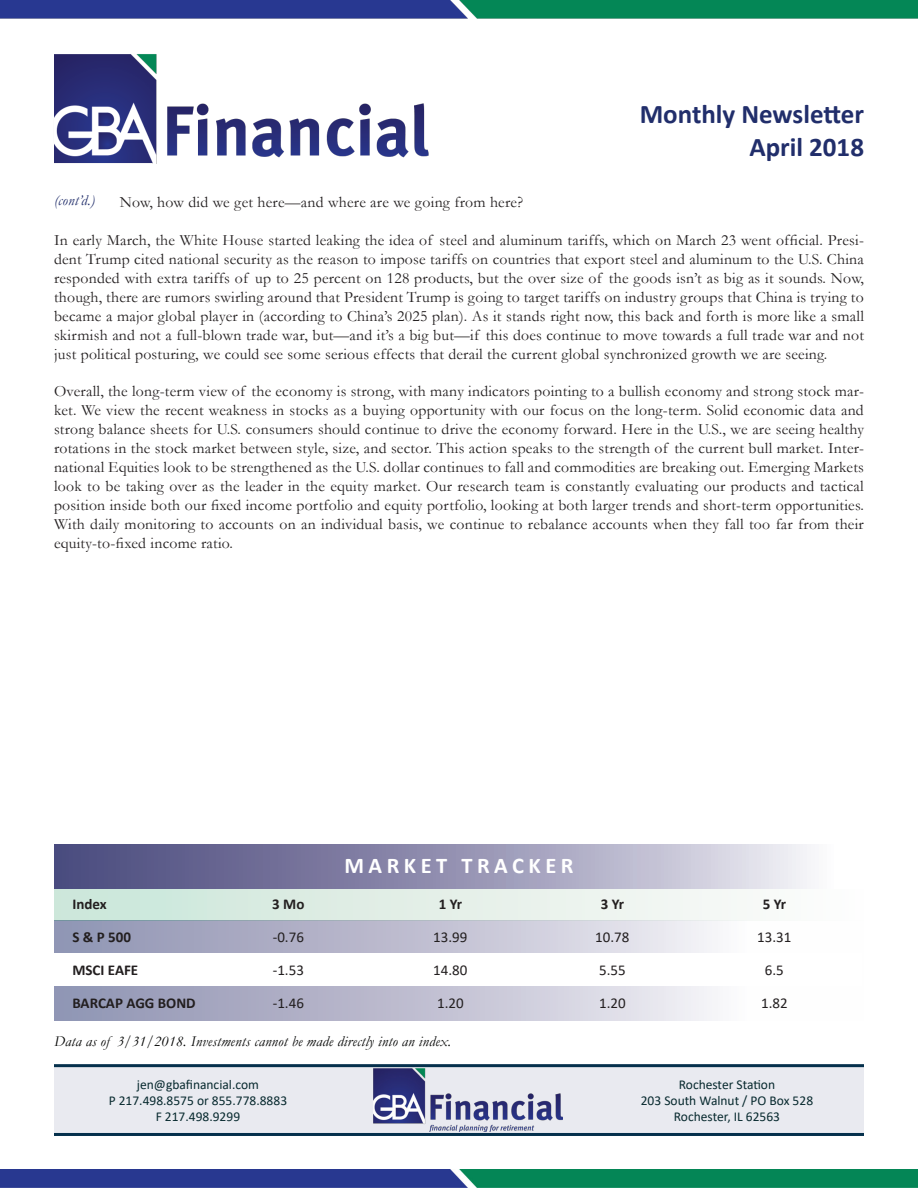
<style>
.page{position:relative;width:918px;height:1188px;background:#fff}
.page>*{position:absolute;margin:0;border:0;box-sizing:border-box;transform-origin:0 0}
.t1{font:700 27px "Calibri";color:#212e6b}
.t2{font:700 22.5px "Calibri";letter-spacing:.2em;color:#fff}
.t3{font:15.75px/18.9px "Garamond";letter-spacing:.015em;color:#231f20;text-align:justify}
.t4{font:italic 15px "Garamond";letter-spacing:.015em;color:#040504}
.t5{font:15px "Calibri";color:#231f20}
.t6{font:700 15px "Calibri";color:#231f20}
.t7{font:italic 15px "Garamond";color:#212e6b}
.t8{font:13.5px "Calibri";color:#082a2f}
</style>
<div class="page">
<div style="left:54px;top:920px;width:810px;height:100px;background:linear-gradient(to right,#8c8eae,#fff)"></div>
<div style="left:54px;top:888px;width:810px;height:32px;background:linear-gradient(to right,#cae5d8,#fefcfb)"></div>
<div style="left:54px;top:845px;width:810px;height:43px;background:linear-gradient(to right,#403e75,#f7f6fa)"></div>
<div style="left:52px;top:953px;width:810px;height:33px;background:#fff"></div>
<div style="left:54px;top:1066px;width:810px;height:67px;background:#e9eaf0"></div>
<hr style="left:54px;top:1133px;width:810px;height:3px;background:#05304c">
<hr style="left:54px;top:1064px;width:810px;height:3px;background:#05304c">
<img style="left:373px;top:1068px;width:190px;height:64px">
<img style="left:0;top:0;width:918px;height:164px">
<img style="left:0;top:1169px;width:918px;height:19px">
<p class="t1" style="left:640px;top:95px;width:226px">Monthly Newsletter</p>
<p class="t1" style="left:749px;top:128px;width:116px">April 2018</p>
<p class="t7" style="left:54px;top:191px;width:42px">(cont’d.)</p>
<p class="t3" style="left:120px;top:193px;width:405px">Now, how did we get here—and where are we going from here?</p>
<p class="t3" style="left:54px;top:230px;width:812px">In early March, the White House started leaking the idea of steel and aluminum tariffs, which on March 23 went official. Presi&shy;dent Trump cited national security as the reason to impose tariffs on countries that export steel and aluminum to the U.S. China responded with extra tariffs of up to 25 percent on 128 products, but the over size of the goods isn’t as big as it sounds. Now, though, there are rumors swirling around that President Trump is going to target tariffs on industry groups that China is trying to became a major global player in (according to China’s 2025 plan). As it stands right now, this back and forth is more like a small skirmish and not a full-blown trade war, but—and it’s a big but—if this does continue to move towards a full trade war and not just political posturing, we could see some serious effects that derail the current global synchronized growth we are seeing.</p>
<p class="t3" style="left:54px;top:382px;width:812px">Overall, the long-term view of the economy is strong, with many indicators pointing to a bullish economy and strong stock mar&shy;ket. We view the recent weakness in stocks as a buying opportunity with our focus on the long-term. Solid economic data and strong balance sheets for U.S. consumers should continue to drive the economy forward. Here in the U.S., we are seeing healthy rotations in the stock market between style, size, and sector. This action speaks to the strength of the current bull market. Inter&shy;national Equities look to be strengthened as the U.S. dollar continues to fall and commodities are breaking out. Emerging Markets look to be taking over as the leader in the equity market. Our research team is constantly evaluating our products and tactical position inside both our fixed income portfolio and equity portfolio, looking at both larger trends and short-term opportunities.<br>With daily monitoring to accounts on an individual basis, we continue to rebalance accounts when they fall too far from their equity-to-fixed income ratio.</p>
<p class="t2" style="left:344px;top:850px;width:231px">MARKET TRACKER</p>
<p class="t6" style="left:72px;top:894px;width:36px">Index</p>
<p class="t6" style="left:272px;top:894px;width:34px">3 Mo</p>
<p class="t6" style="left:439px;top:894px;width:25px">1 Yr</p>
<p class="t6" style="left:601px;top:894px;width:25px">3 Yr</p>
<p class="t6" style="left:763px;top:894px;width:25px">5 Yr</p>
<p class="t6" style="left:72px;top:927px;width:60px">S &amp; P 500</p>
<p class="t5" style="left:273px;top:927px;width:33px">-0.76</p>
<p class="t5" style="left:433px;top:927px;width:36px">13.99</p>
<p class="t5" style="left:595px;top:927px;width:36px">10.78</p>
<p class="t5" style="left:757px;top:927px;width:36px">13.31</p>
<p class="t6" style="left:72px;top:960px;width:67px">MSCI EAFE</p>
<p class="t5" style="left:273px;top:960px;width:33px">-1.53</p>
<p class="t5" style="left:433px;top:960px;width:36px">14.80</p>
<p class="t5" style="left:599px;top:960px;width:28px">5.55</p>
<p class="t5" style="left:765px;top:960px;width:20px">6.5</p>
<p class="t6" style="left:72px;top:993px;width:125px">BARCAP AGG BOND</p>
<p class="t5" style="left:273px;top:993px;width:33px">-1.46</p>
<p class="t5" style="left:437px;top:993px;width:28px">1.20</p>
<p class="t5" style="left:599px;top:993px;width:28px">1.20</p>
<p class="t5" style="left:761px;top:993px;width:28px">1.82</p>
<p class="t4" style="left:54px;top:1031px;width:399px">Data as of 3/31/2018. Investments cannot be made directly into an index.</p>
<p class="t8" style="left:137px;top:1075px;width:124px">jen@gbafinancial.com</p>
<p class="t8" style="left:109px;top:1091px;width:180px">P 217.498.8575 or 855.778.8883</p>
<p class="t8" style="left:156px;top:1107px;width:86px">F 217.498.9299</p>
<p class="t8" style="left:679px;top:1075px;width:98px">Rochester Station</p>
<p class="t8" style="left:641px;top:1091px;width:174px">203 South Walnut / PO Box 528</p>
<p class="t8" style="left:674px;top:1107px;width:108px">Rochester, IL 62563</p>
</div>
